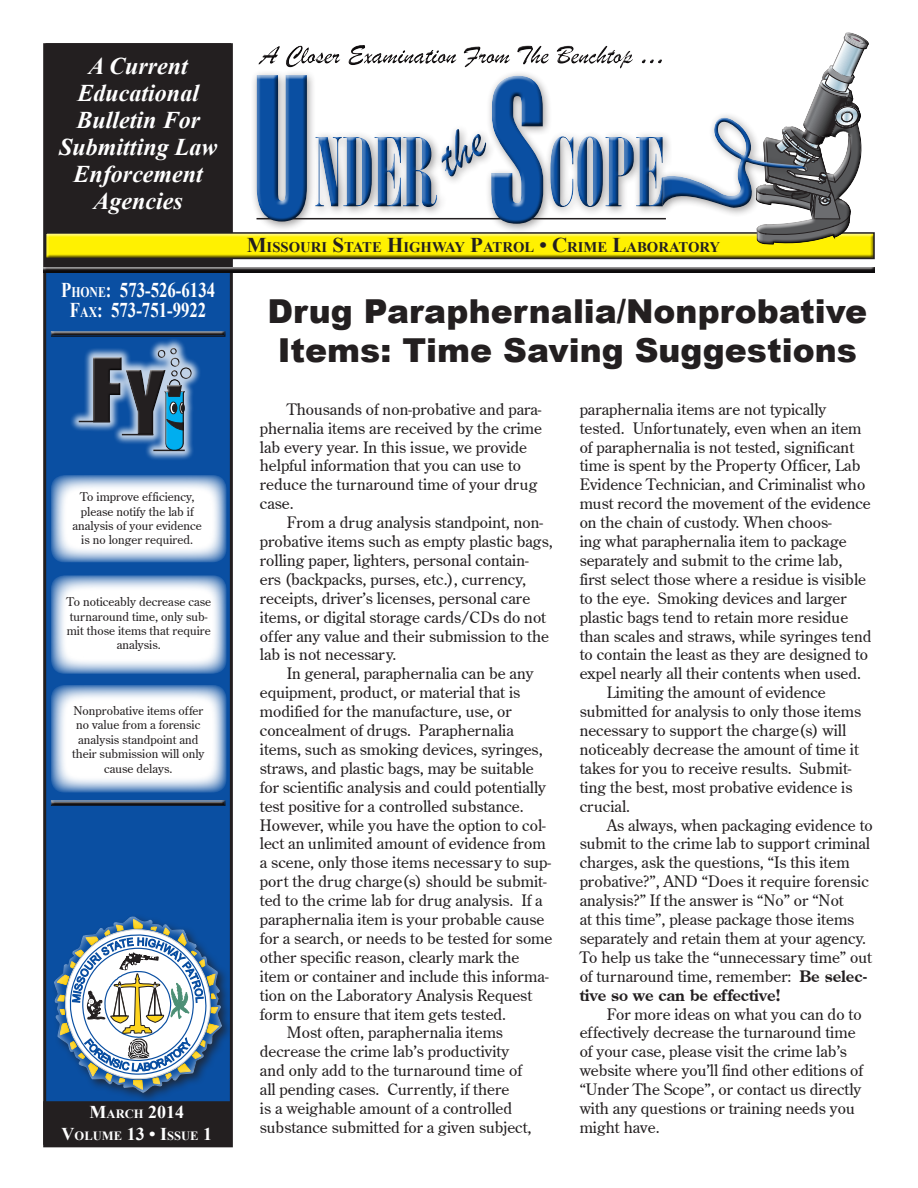
<style>
.page{position:relative;width:918px;height:1188px;background:#fff}
.page>*{position:absolute;margin:0;border:0;box-sizing:border-box;transform-origin:0 0}
.t1{font:94.5px "Onyx";color:#0a4fa2}
.t2{font:900 33px "Arial";color:#231f20}
.t3{font:italic 700 24px/27px "Times New Roman";color:#fff;text-align:center}
.t4{font:700 21px "Times New Roman";color:#fff;scale:.8 1}
.t5{font:700 18px "Times New Roman";color:#fff}
.t6{font:15.75px/18.9px "Centurion Old Plain";color:#231f20}
.t7{font:700 14.7px "Times New Roman";color:#231f20}
.t8{font:700 12.6px "Times New Roman";color:#fff}
.t9{font:12px/14.4px "Centurion Old Plain";color:#231f20;text-align:center}
.s1{font-size:14.7px}
.s2{font-size:12.6px}
.s3{font-size:18px}
.s4{font-family:"Swiss 924 BT Regular B";font-size:181.5px}
.s5{font-size:21px}
.s6{font-family:"Centurion Old";font-weight:700}
</style>
<div class="page">
<div style="left:310px;top:131px;width:137px;height:86px;background:#fafafa"></div>
<div style="left:310px;top:132px;width:131px;height:77px;background:#f5f5f5"></div>
<div style="left:311px;top:137px;width:131px;height:74px;background:#231f20;opacity:.75"></div>
<div style="left:45px;top:45px;width:186px;height:1101px;background:#0a4fa2"></div>
<div style="left:43px;top:43px;width:190px;height:1104px;border:3px solid #231f20"></div>
<div style="left:46px;top:44px;width:184px;height:225px;background:#231f20"></div>
<div style="left:46px;top:43px;width:185px;height:227px;border:2px solid #231f20"></div>
<div style="left:44px;top:231px;width:832px;height:27px;background:#fff;opacity:.75"></div>
<div style="left:44px;top:232px;width:832px;height:29px;background:#231f20;opacity:.75"></div>
<div style="left:45px;top:232px;width:830px;height:27px;border:2px solid #231f20"></div>
<div style="left:256px;top:44px;width:408px;height:26px;background:#231f20;opacity:.75"></div>
<hr style="left:256px;top:218px;width:410px;height:1px;background:#231f20">
<div style="left:42px;top:266px;width:834px;height:9px;background:#231f20;opacity:.75"></div>
<div style="left:753px;top:39px;width:120px;height:210px;background:#231f20;opacity:.75"></div>
<div style="left:50px;top:331px;width:178px;height:8px;background:#231f20;opacity:.75"></div>
<svg style="left:51px;top:475px;width:176px;height:87px;background:#d7e2ef"></svg>
<svg style="left:51px;top:685px;width:176px;height:108px;background:#dae4f0"></svg>
<svg style="left:51px;top:575px;width:176px;height:99px;background:#dae4f0"></svg>
<svg style="left:642px;top:33px;width:226px;height:211px"></svg>
<div style="left:660px;top:117px;width:147px;height:91px;background:#fff"></div>
<div style="left:660px;top:120px;width:147px;height:90px;background:#231f20;opacity:.75"></div>
<div style="left:51px;top:914px;width:183px;height:190px;background:#231f20;opacity:.75"></div>
<div style="left:52px;top:915px;width:172px;height:179px;background:#fff;opacity:.75"></div>
<div style="left:545px;top:131px;width:128px;height:86px;background:#231f20;opacity:.45"></div>
<div style="left:546px;top:132px;width:120px;height:77px;background:#fff"></div>
<div style="left:551px;top:134px;width:116px;height:77px;background:#231f20;opacity:.75"></div>
<div style="left:485px;top:70px;width:68px;height:164px;background:#231f20;opacity:.45"></div>
<div style="left:486px;top:71px;width:56px;height:145px;background:#fff"></div>
<div style="left:492px;top:82px;width:55px;height:146px;background:#231f20;opacity:.75"></div>
<div style="left:251px;top:69px;width:66px;height:162px;background:#231f20;opacity:.45"></div>
<div style="left:252px;top:71px;width:59px;height:141px;background:#fff;opacity:.75"></div>
<div style="left:258px;top:73px;width:53px;height:153px;background:#231f20;opacity:.75"></div>
<div style="left:69px;top:338px;width:132px;height:123px;background:#fff;opacity:.75"></div>
<div style="left:90px;top:356px;width:34px;height:69px;background:#231f20;opacity:.75"></div>
<div style="left:179px;top:367px;width:14px;height:11px;background:#95b3d6"></div>
<div style="left:179px;top:368px;width:15px;height:13px;background:#231f20;opacity:.75"></div>
<hr style="left:79px;top:421px;width:31px;height:1px;background:#231f20">
<div style="left:163px;top:384px;width:23px;height:69px;background:#a5b6cb"></div>
<svg style="left:93px;top:348px;width:99px;height:103px"></svg>
<div style="left:170px;top:347px;width:9px;height:6px;background:#fff;opacity:.75"></div>
<div style="left:170px;top:348px;width:9px;height:9px;background:#231f20;opacity:.75"></div>
<div style="left:50px;top:800px;width:178px;height:8px;background:#231f20;opacity:.75"></div>
<div style="left:44px;top:1102px;width:186px;height:42px;background:#231f20"></div>
<div style="left:43px;top:1101px;width:188px;height:44px;border:2px solid #231f20"></div>
<svg style="left:427px;top:74px;width:118px;height:151px"></svg>
<p class="t3" style="left:59px;top:52px;width:160px">A Current<br>Educational<br>Bulletin For<br>Submitting Law<br>Enforcement<br>Agencies</p>
<p class="t4" style="left:61px;top:276px;width:194px">P<span class="s1">HONE</span>: 573-526-6134</p>
<p class="t4" style="left:70px;top:296px;width:172px">F<span class="s1">AX</span>: 573-751-9922</p>
<p class="t9" style="left:73px;top:489px;width:131px">To improve efficiency, please notify the lab if analysis of your evidence is no longer required.</p>
<p class="t9" style="left:66px;top:594px;width:146px">To noticeably decrease case turnaround time, only sub&shy;mit those items that require analysis.</p>
<p class="t9" style="left:72px;top:703px;width:134px">Nonprobative items offer no value from a forensic analysis standpoint and their submission will only cause delays.</p>
<p class="t5" style="left:90px;top:1100px;width:96px">M<span class="s2">ARCH</span> 2014</p>
<p class="t8" style="left:62px;top:1127px;width:152px"><span class="s3">V</span>OLUME <span class="s3">13 • I</span>SSUE <span class="s3">1</span></p>
<h1 class="t1" style="left:254px;top:118px;width:412px"><span class="s4">U S</span>COPE</h1>
<h1 class="t1" style="left:314px;top:118px;width:126px">NDER</h1>
<p class="t7" style="left:247px;top:237px;width:475px"><span class="s5">M</span>ISSOURI <span class="s5">S</span>TATE <span class="s5">H</span>IGHWAY <span class="s5">P</span>ATROL <span class="s5">• C</span>RIME <span class="s5">L</span>ABORATORY</p>
<p class="t2" style="left:267px;top:293px;width:601px">Drug Paraphernalia/Nonprobative</p>
<p class="t2" style="left:278px;top:332px;width:581px">Items: Time Saving Suggestions</p>
<p class="t6" style="left:260px;top:399px;width:284px;text-indent:27px">Thousands of non-probative and para&shy;phernalia items are received by the crime lab every year. In this issue, we provide helpful information that you can use to reduce the turnaround time of your drug case.</p>
<p class="t6" style="left:260px;top:512px;width:294px;text-indent:27px">From a drug analysis standpoint, non&shy;probative items such as empty plastic bags, rolling paper, lighters, personal contain&shy;ers (backpacks, purses, etc.), currency, receipts, driver’s licenses, personal care items, or digital storage cards/CDs do not offer any value and their submission to the lab is not necessary.</p>
<p class="t6" style="left:260px;top:664px;width:294px;text-indent:27px">In general, paraphernalia can be any equipment, product, or material that is modified for the manufacture, use, or concealment of drugs. Paraphernalia items, such as smoking devices, syringes, straws, and plastic bags, may be suitable for scientific analysis and could potentially test positive for a controlled substance.<br>However, while you have the option to col&shy;lect an unlimited amount of evidence from a scene, only those items necessary to sup&shy;port the drug charge(s) should be submit&shy;ted to the crime lab for drug analysis. If a paraphernalia item is your probable cause for a search, or needs to be tested for some other specific reason, clearly mark the item or container and include this informa&shy;tion on the Laboratory Analysis Request form to ensure that item gets tested.</p>
<p class="t6" style="left:260px;top:1023px;width:273px;text-indent:27px">Most often, paraphernalia items decrease the crime lab’s productivity and only add to the turnaround time of all pending cases. Currently, if there<br>is a weighable amount of a controlled substance submitted for a given subject,</p>
<p class="t6" style="left:580px;top:399px;width:293px">paraphernalia items are not typically tested. Unfortunately, even when an item of paraphernalia is not tested, significant time is spent by the Property Officer, Lab Evidence Technician, and Criminalist who must record the movement of the evidence on the chain of custody. When choos-<br>ing what paraphernalia item to package separately and submit to the crime lab, first select those where a residue is visible to the eye. Smoking devices and larger plastic bags tend to retain more residue than scales and straws, while syringes tend to contain the least as they are designed to expel nearly all their contents when used.</p>
<p class="t6" style="left:580px;top:683px;width:283px;text-indent:27px">Limiting the amount of evidence submitted for analysis to only those items necessary to support the charge(s) will noticeably decrease the amount of time it takes for you to receive results. Submit&shy;ting the best, most probative evidence is crucial.</p>
<p class="t6" style="left:580px;top:815px;width:295px;text-indent:27px">As always, when packaging evidence to submit to the crime lab to support criminal charges, ask the questions, “Is this item probative?”, AND “Does it require forensic analysis?” If the answer is “No” or “Not<br>at this time”, please package those items separately and retain them at your agency.<br>To help us take the “unnecessary time” out of turnaround time, remember: <span class="s6">Be selec&shy;tive so we can be effective!</span></p>
<p class="t6" style="left:580px;top:1004px;width:285px;text-indent:27px">For more ideas on what you can do to effectively decrease the turnaround time of your case, please visit the crime lab’s website where you’ll find other editions of “Under The Scope”, or contact us directly with any questions or training needs you might have.</p>
</div>
